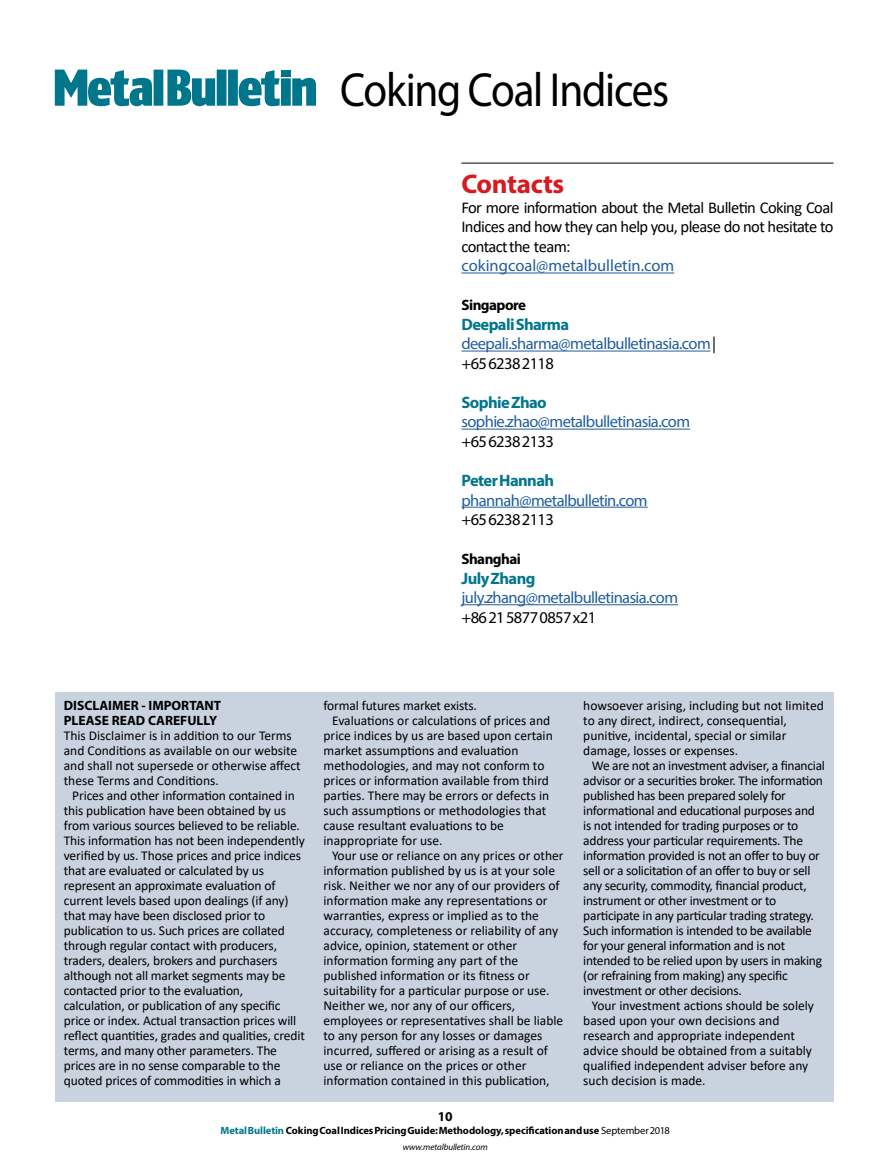
<style>
.page{position:relative;width:889px;height:1166px;background:#fff}
.page>*{position:absolute;margin:0;border:0;box-sizing:border-box;transform-origin:0 0}
.t1{font:48px "Myriad Pro";letter-spacing:-.03em;color:#000;scale:.9 1}
.t2{font:700 27px "Myriad Pro";letter-spacing:-.01em;color:#d71920}
.t3{font:16.5px/19.5px "Myriad Pro";letter-spacing:-.035em;color:#215e9e}
.t4{font:16.5px/19.5px "Calibri";letter-spacing:-.035em;color:#000;text-align:justify}
.t5{font:16.5px "Myriad Pro";letter-spacing:-.035em;color:#000}
.t6{font:700 16.5px "Myriad Pro";letter-spacing:-.035em;color:#00768c}
.t7{font:16.5px "Myriad Pro";color:#215e9e}
.t8{font:700 15px "Myriad Pro";letter-spacing:-.035em;color:#000}
.t9{font:13.5px/15px "Calibri";letter-spacing:-.01em;color:#000}
.t10{font:700 13.5px/15px "Myriad Pro";color:#000}
.t11{font:700 10.5px "Myriad Pro";letter-spacing:-.005em;color:#000}
.t12{font:italic 9px "Myriad Pro";letter-spacing:-.01em;color:#000}
.s1{font-weight:700;color:#00768c}
.s2{color:#000}
.s3{color:#00768c}
.s4{font-weight:400}
</style>
<div class="page">
<svg style="left:55px;top:70px;width:261px;height:36px"></svg>
<div style="left:55px;top:691px;width:778px;height:410px;background:#c9d2df"></div>
<hr style="left:461px;top:163px;width:372px;height:1px;background:#000">
<hr style="left:461px;top:272px;width:213px;height:1px;background:#215e9e">
<hr style="left:461px;top:350px;width:249px;height:1px;background:#215e9e">
<hr style="left:461px;top:428px;width:229px;height:1px;background:#215e9e">
<hr style="left:461px;top:506px;width:186px;height:1px;background:#215e9e">
<hr style="left:461px;top:604px;width:217px;height:1px;background:#215e9e">
<h1 class="t1" style="left:340px;top:60px;width:367px">Coking Coal Indices</h1>
<h2 class="t2" style="left:461px;top:166px;width:104px">Contacts</h2>
<p class="t4" style="left:461px;top:197px;width:373px">For more information about the Metal Bulletin Coking Coal Indices and how they can help you, please do not hesitate to contact the team:</p>
<p class="t7" style="left:461px;top:255px;width:214px">cokingcoal@metalbulletin.com</p>
<p class="t8" style="left:461px;top:295px;width:66px">Singapore</p>
<p class="t3" style="left:461px;top:314px;width:256px"><span class="s1">Deepali Sharma </span>deepali.sharma@metalbulletinasia.com <span class="s2">| +65 6238 2118</span></p>
<p class="t6" style="left:461px;top:391px;width:87px">Sophie Zhao</p>
<p class="t3" style="left:461px;top:412px;width:230px">sophie.zhao@metalbulletinasia.com</p>
<p class="t5" style="left:461px;top:431px;width:94px">+65 6238 2133</p>
<p class="t6" style="left:461px;top:469px;width:94px">Peter Hannah</p>
<p class="t3" style="left:461px;top:490px;width:188px">phannah@metalbulletin.com</p>
<p class="t5" style="left:461px;top:509px;width:94px">+65 6238 2113</p>
<p class="t8" style="left:461px;top:549px;width:61px">Shanghai</p>
<p class="t6" style="left:461px;top:567px;width:75px">July Zhang</p>
<p class="t3" style="left:461px;top:587px;width:218px">july.zhang@metalbulletinasia.com</p>
<p class="t5" style="left:461px;top:606px;width:136px">+86 21 5877 0857 x21</p>
<p class="t10" style="left:64px;top:697px;width:159px">DISCLAIMER - IMPORTANT<br>PLEASE READ CAREFULLY</p>
<p class="t9" style="left:64px;top:727px;width:238px">This Disclaimer is in addition to our Terms and Conditions as available on our website and shall not supersede or otherwise affect these Terms and Conditions.</p>
<p class="t9" style="left:64px;top:787px;width:243px;text-indent:9px">Prices and other information contained in this publication have been obtained by us from various sources believed to be reliable.<br>This information has not been independently verified by us. Those prices and price indices that are evaluated or calculated by us represent an approximate evaluation of current levels based upon dealings (if any) that may have been disclosed prior to publication to us. Such prices are collated through regular contact with producers, traders, dealers, brokers and purchasers although not all market segments may be contacted prior to the evaluation, calculation, or publication of any specific price or index. Actual transaction prices will reflect quantities, grades and qualities, credit terms, and many other parameters. The prices are in no sense comparable to the quoted prices of commodities in which a</p>
<p class="t9" style="left:323px;top:697px;width:155px">formal futures market exists.</p>
<p class="t9" style="left:332px;top:712px;width:220px">Evaluations or calculations of prices and</p>
<p class="t9" style="left:323px;top:727px;width:231px">price indices by us are based upon certain</p>
<p class="t9" style="left:323px;top:742px;width:196px">market assumptions and evaluation</p>
<p class="t9" style="left:323px;top:757px;width:222px">methodologies, and may not conform to</p>
<p class="t9" style="left:323px;top:772px;width:227px">prices or information available from third</p>
<p class="t9" style="left:323px;top:787px;width:227px">parties. There may be errors or defects in</p>
<p class="t9" style="left:323px;top:802px;width:224px">such assumptions or methodologies that</p>
<p class="t9" style="left:323px;top:817px;width:182px">cause resultant evaluations to be</p>
<p class="t9" style="left:323px;top:832px;width:121px">inappropriate for use.</p>
<p class="t9" style="left:332px;top:847px;width:233px">Your use or reliance on any prices or other</p>
<p class="t9" style="left:323px;top:862px;width:233px">information published by us is at your sole</p>
<p class="t9" style="left:323px;top:877px;width:237px">risk. Neither we nor any of our providers of</p>
<p class="t9" style="left:323px;top:892px;width:226px">information make any representations or</p>
<p class="t9" style="left:323px;top:907px;width:217px">warranties, express or implied as to the</p>
<p class="t9" style="left:323px;top:922px;width:236px">accuracy, completeness or reliability of any</p>
<p class="t9" style="left:323px;top:937px;width:195px">advice, opinion, statement or other</p>
<p class="t9" style="left:323px;top:952px;width:196px">information forming any part of the</p>
<p class="t9" style="left:323px;top:967px;width:208px">published information or its fitness or</p>
<p class="t9" style="left:323px;top:982px;width:228px">suitability for a particular purpose or use.</p>
<p class="t9" style="left:323px;top:997px;width:193px">Neither we, nor any of our officers,</p>
<p class="t9" style="left:323px;top:1012px;width:241px">employees or representatives shall be liable</p>
<p class="t9" style="left:323px;top:1027px;width:220px">to any person for any losses or damages</p>
<p class="t9" style="left:323px;top:1042px;width:226px">incurred, suffered or arising as a result of</p>
<p class="t9" style="left:323px;top:1057px;width:204px">use or reliance on the prices or other</p>
<p class="t9" style="left:323px;top:1072px;width:228px">information contained in this publication,</p>
<p class="t9" style="left:583px;top:697px;width:242px">howsoever arising, including but not limited to any direct, indirect, consequential, punitive, incidental, special or similar damage, losses or expenses.</p>
<p class="t9" style="left:583px;top:757px;width:243px;text-indent:9px">We are not an investment adviser, a financial advisor or a securities broker. The information published has been prepared solely for informational and educational purposes and is not intended for trading purposes or to address your particular requirements. The information provided is not an offer to buy or sell or a solicitation of an offer to buy or sell any security, commodity, financial product, instrument or other investment or to participate in any particular trading strategy.<br>Such information is intended to be available for your general information and is not intended to be relied upon by users in making (or refraining from making) any specific investment or other decisions.</p>
<p class="t9" style="left:583px;top:997px;width:232px;text-indent:9px">Your investment actions should be solely based upon your own decisions and research and appropriate independent advice should be obtained from a suitably qualified independent adviser before any such decision is made.</p>
<p class="t10" style="left:438px;top:1107px;width:16px">10</p>
<p class="t11" style="left:220px;top:1123px;width:451px"><span class="s3">Metal Bulletin</span> Coking Coal Indices Pricing Guide: Methodology, specification and use <span class="s4">September 2018</span></p>
<p class="t12" style="left:403px;top:1140px;width:86px">www.metalbulletin.com</p>
</div>
